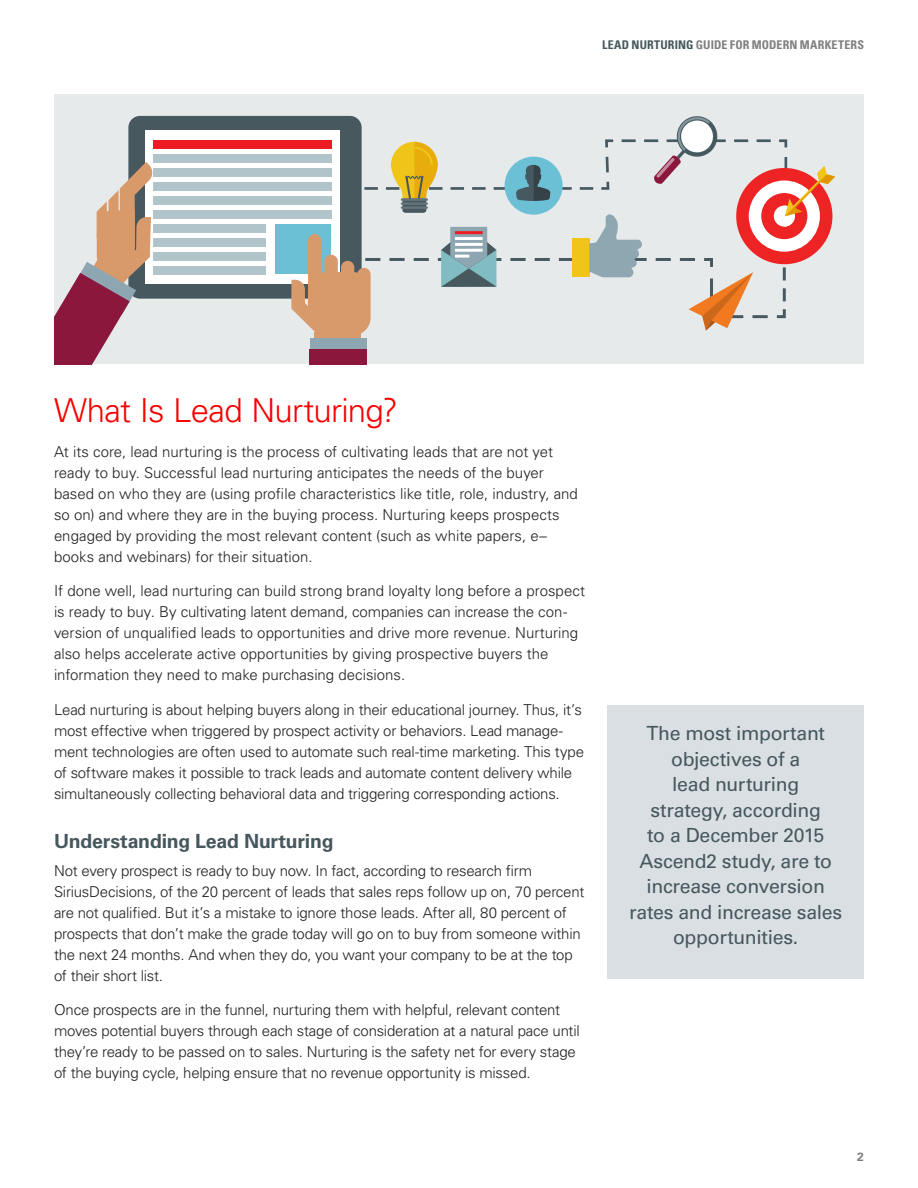
<style>
.page{position:relative;width:918px;height:1188px;background:#fff}
.page>*{position:absolute;margin:0;border:0;box-sizing:border-box;transform-origin:0 0}
.t1{font:300 33px "Univers LT Std";letter-spacing:-.02em;color:#f80000}
.t2{font:19.5px/25.5px "Univers LT Std";letter-spacing:-.015em;color:#46575e;text-align:center}
.t3{font:700 19.5px "Univers LT Std";letter-spacing:-.01em;color:#46575e}
.t4{font:300 15px/21px "Univers LT Std";letter-spacing:-.01em;color:#231f20}
.t5{font:700 condensed 12px "Univers LT Std";letter-spacing:.01em;color:#7f7f7f}
.t6{font:700 12px "Univers LT Std";color:#7f7f7f}
.s1{color:#46575e}
</style>
<div class="page">
<div style="left:54px;top:94px;width:810px;height:270px;background:#e6eaeb"></div>
<div style="left:128px;top:116px;width:234px;height:183px;background:#47585f;border-radius:12px"></div>
<div style="left:145px;top:131px;width:195px;height:153px;background:#fff"></div>
<div style="left:153px;top:140px;width:178px;height:9px;background:#ed1c24"></div>
<div style="left:153px;top:154px;width:178px;height:8px;background:#b0c4c9"></div>
<div style="left:153px;top:168px;width:178px;height:8px;background:#b0c4c9"></div>
<div style="left:153px;top:182px;width:178px;height:8px;background:#b0c4c9"></div>
<div style="left:153px;top:196px;width:178px;height:8px;background:#b0c4c9"></div>
<div style="left:153px;top:210px;width:178px;height:8px;background:#b0c4c9"></div>
<div style="left:153px;top:224px;width:113px;height:8px;background:#b0c4c9"></div>
<div style="left:153px;top:238px;width:113px;height:8px;background:#b0c4c9"></div>
<div style="left:153px;top:252px;width:113px;height:8px;background:#b0c4c9"></div>
<div style="left:153px;top:266px;width:113px;height:8px;background:#b0c4c9"></div>
<div style="left:276px;top:224px;width:55px;height:50px;background:#6bc0d6"></div>
<svg style="left:54px;top:162px;width:99px;height:202px"></svg>
<div style="left:97px;top:222px;width:33px;height:47px;background:#d99a6b;border-radius:13px"></div>
<div style="left:315px;top:332px;width:46px;height:19px;background:#d99a6b"></div>
<div style="left:310px;top:338px;width:56px;height:26px;background:#8da6b1"></div>
<div style="left:309px;top:349px;width:57px;height:15px;background:#8b173d"></div>
<svg style="left:291px;top:115px;width:544px;height:220px"></svg>
<div style="left:608px;top:705px;width:256px;height:273px;background:#dadfe3"></div>
<p class="t5" style="left:602px;top:38px;width:263px"><span class="s1">LEAD NURTURING</span> GUIDE FOR MODERN MARKETERS</p>
<h1 class="t1" style="left:54px;top:391px;width:346px">What Is Lead Nurturing?</h1>
<p class="t4" style="left:54px;top:441px;width:525px">At its core, lead nurturing is the process of cultivating leads that are not yet ready to buy. Successful lead nurturing anticipates the needs of the buyer based on who they are (using profile characteristics like title, role, industry, and so on) and where they are in the buying process. Nurturing keeps prospects engaged by providing the most relevant content (such as white papers, e– books and webinars) for their situation.</p>
<p class="t4" style="left:54px;top:580px;width:533px">If done well, lead nurturing can build strong brand loyalty long before a prospect is ready to buy. By cultivating latent demand, companies can increase the con&shy;version of unqualified leads to opportunities and drive more revenue. Nurturing also helps accelerate active opportunities by giving prospective buyers the information they need to make purchasing decisions.</p>
<p class="t4" style="left:54px;top:699px;width:532px">Lead nurturing is about helping buyers along in their educational journey. Thus, it’s most effective when triggered by prospect activity or behaviors. Lead manage&shy;ment technologies are often used to automate such real-time marketing. This type of software makes it possible to track leads and automate content delivery while simultaneously collecting behavioral data and triggering corresponding actions.</p>
<h2 class="t3" style="left:54px;top:830px;width:281px">Understanding Lead Nurturing</h2>
<p class="t4" style="left:54px;top:860px;width:532px">Not every prospect is ready to buy now. In fact, according to research firm SiriusDecisions, of the 20 percent of leads that sales reps follow up on, 70 percent are not qualified. But it’s a mistake to ignore those leads. After all, 80 percent of prospects that don’t make the grade today will go on to buy from someone within the next 24 months. And when they do, you want your company to be at the top of their short list.</p>
<p class="t4" style="left:54px;top:1000px;width:527px">Once prospects are in the funnel, nurturing them with helpful, relevant content moves potential buyers through each stage of consideration at a natural pace until they’re ready to be passed on to sales. Nurturing is the safety net for every stage of the buying cycle, helping ensure that no revenue opportunity is missed.</p>
<h2 class="t2" style="left:629px;top:721px;width:215px">The most important objectives of a<br>lead nurturing<br>strategy, according<br>to a December 2015<br>Ascend2 study, are to increase conversion rates and increase sales opportunities.</h2>
<p class="t6" style="left:857px;top:1150px;width:8px">2</p>
</div>
